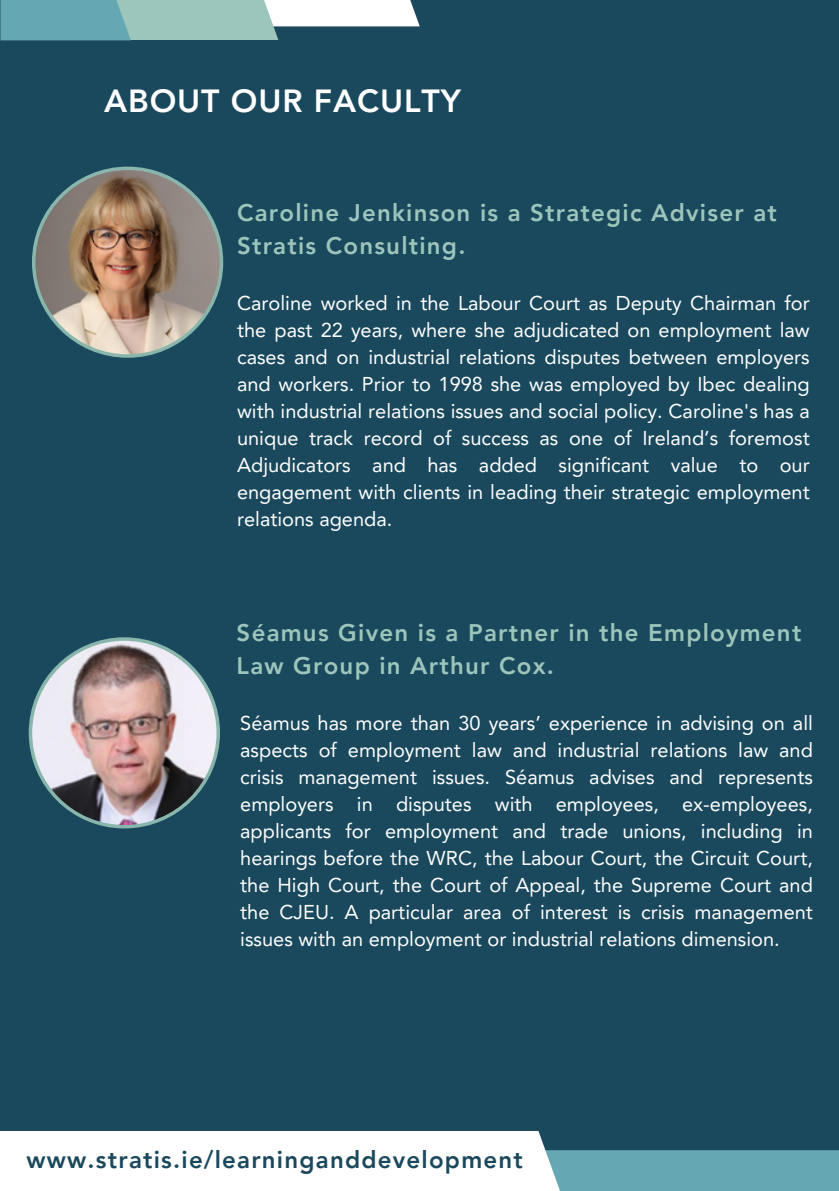
<style>
.page{position:relative;width:839px;height:1191px;background:#fff}
.page>*{position:absolute;margin:0;border:0;box-sizing:border-box;transform-origin:0 0}
.t1{font:800 32px "Avenir LT Pro";letter-spacing:.03em;color:#fff}
.t2{font:800 24px/33px "Avenir LT Pro";letter-spacing:.05em;color:#9cc5bb}
.t3{font:800 24px "Avenir LT Pro";letter-spacing:.05em;color:#1a485c}
.t4{font:20px/27px "Avenir LT Pro";color:#fdfefe;text-align:justify}
</style>
<div class="page">
<div style="left:0;top:0;width:838px;height:1191px;background:#1a485c"></div>
<div style="left:367px;top:1150px;width:471px;height:41px;background:#65a7b2"></div>
<div style="left:0;top:1131px;width:561px;height:60px;background:#fff"></div>
<div style="left:278px;top:0;width:142px;height:26px;background:#fff"></div>
<div style="left:84px;top:0;width:194px;height:40px;background:#9cc5bb"></div>
<div style="left:0;top:0;width:131px;height:40px;background:#65a7b2"></div>
<img style="left:32px;top:167px;width:191px;height:191px">
<img style="left:29px;top:637px;width:191px;height:191px">
<h1 class="t1" style="left:104px;top:87px;width:358px">ABOUT OUR FACULTY</h1>
<p class="t2" style="left:237px;top:198px;width:541px">Caroline Jenkinson is a Strategic Adviser at<br>Stratis Consulting.</p>
<p class="t4" style="left:237px;top:291px;width:574px">Caroline worked in the Labour Court as Deputy Chairman for the past 22 years, where she adjudicated on employment law cases and on industrial relations disputes between employers and workers. Prior to 1998 she was employed by Ibec dealing with industrial relations issues and social policy. Caroline's has a unique track record of success as one of Ireland’s foremost Adjudicators and has added significant value to our engagement with clients in leading their strategic employment relations agenda.</p>
<p class="t2" style="left:237px;top:619px;width:566px">Séamus Given is a Partner in the Employment<br>Law Group in Arthur Cox.</p>
<p class="t4" style="left:240px;top:711px;width:574px">Séamus has more than 30 years’ experience in advising on all aspects of employment law and industrial relations law and crisis management issues. Séamus advises and represents employers in disputes with employees, ex-employees, applicants for employment and trade unions, including in hearings before the WRC, the Labour Court, the Circuit Court, the High Court, the Court of Appeal, the Supreme Court and the CJEU. A particular area of interest is crisis management issues with an employment or industrial relations dimension.</p>
<p class="t3" style="left:27px;top:1149px;width:498px">www.stratis.ie/learninganddevelopment</p>
</div>
